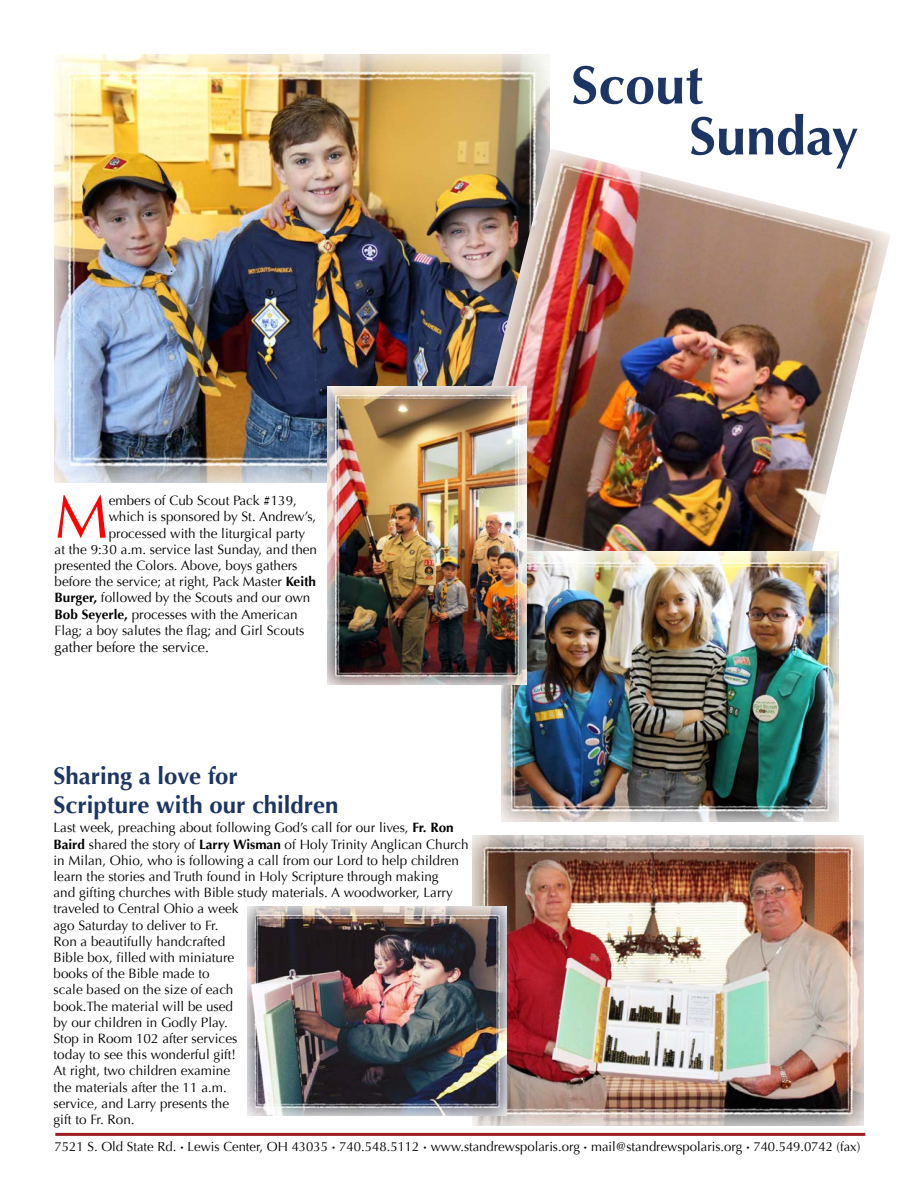
<style>
.page{position:relative;width:918px;height:1188px;background:#fff}
.page>*{position:absolute;margin:0;border:0;box-sizing:border-box;transform-origin:0 0}
.t1{font:60.75px "Optima";color:#f00}
.t2{font:700 54px/51px "Optima";color:#1c3564}
.t3{font:700 24px/28.8px "Optima";color:#1c3564}
.t4{font:14.25px "Optima";color:#000}
.t5{font:13.5px/16.2px "Optima";color:#000}
.t6{font:13.2px "Optima";color:#000}
.s1{font-weight:700}
.s2{font-family:"Galahad Std"}
</style>
<div class="page">
<img style="left:54px;top:54px;width:496px;height:428px">
<img style="left:455px;top:148px;width:435px;height:403px">
<img style="left:472px;top:836px;width:392px;height:289px">
<img style="left:501px;top:551px;width:338px;height:270px">
<img style="left:248px;top:906px;width:259px;height:209px">
<img style="left:328px;top:387px;width:198px;height:298px">
<hr style="left:55px;top:1133px;width:810px;height:3px;background:#9f1d21">
<h1 class="t1" style="left:55px;top:482px;width:56px">M</h1>
<p class="t5" style="left:109px;top:493px;width:190px">embers of Cub Scout Pack #139,</p>
<p class="t5" style="left:109px;top:509px;width:209px">which is sponsored by St. Andrew’s,</p>
<p class="t5" style="left:109px;top:525px;width:198px">processed with the liturgical party</p>
<p class="t5" style="left:55px;top:541px;width:264px">at the 9:30 a.m. service last Sunday, and then</p>
<p class="t5" style="left:55px;top:558px;width:244px">presented the Colors. Above, boys gathers</p>
<p class="t5" style="left:55px;top:574px;width:263px">before the service; at right, Pack Master <span class="s1">Keith</span></p>
<p class="t5" style="left:55px;top:590px;width:257px"><span class="s1">Burger,</span> followed by the Scouts and our own</p>
<p class="t5" style="left:55px;top:606px;width:245px"><span class="s1">Bob Seyerle,</span> processes with the American</p>
<p class="t5" style="left:55px;top:622px;width:251px">Flag; a boy salutes the flag; and Girl Scouts</p>
<p class="t4" style="left:55px;top:639px;width:156px">gather before the service.</p>
<h2 class="t2" style="left:689px;top:60px;width:171px;text-indent:-118px">Scout<br>Sunday</h2>
<h3 class="t3" style="left:54px;top:762px;width:287px">Sharing a love for<br>Scripture with our children</h3>
<p class="t5" style="left:54px;top:820px;width:417px">Last week, preaching about following God’s call for our lives, <span class="s1">Fr. Ron Baird</span> shared the story of <span class="s1">Larry Wisman</span> of Holy Trinity Anglican Church in Milan, Ohio, who is following a call from our Lord to help children learn the stories and Truth found in Holy Scripture through making<br>and gifting churches with Bible study materials. A woodworker, Larry traveled to Central Ohio a week<br>ago Saturday to deliver to Fr.<br>Ron a beautifully handcrafted<br>Bible box, filled with miniature<br>books of the Bible made to<br>scale based on the size of each<br>book.The material will be used<br>by our children in Godly Play.<br>Stop in Room 102 after services<br>today to see this wonderful gift!<br>At right, two children examine<br>the materials after the 11 a.m.<br>service, and Larry presents the<br>gift to Fr. Ron.</p>
<p class="t6" style="left:55px;top:1139px;width:807px">7521 S. Old State Rd. <span class="s2">•</span> Lewis Center, OH 43035 <span class="s2">•</span> 740.548.5112 <span class="s2">•</span> www.standrewspolaris.org <span class="s2">•</span> mail@standrewspolaris.org <span class="s2">•</span> 740.549.0742 (fax)</p>
</div>
